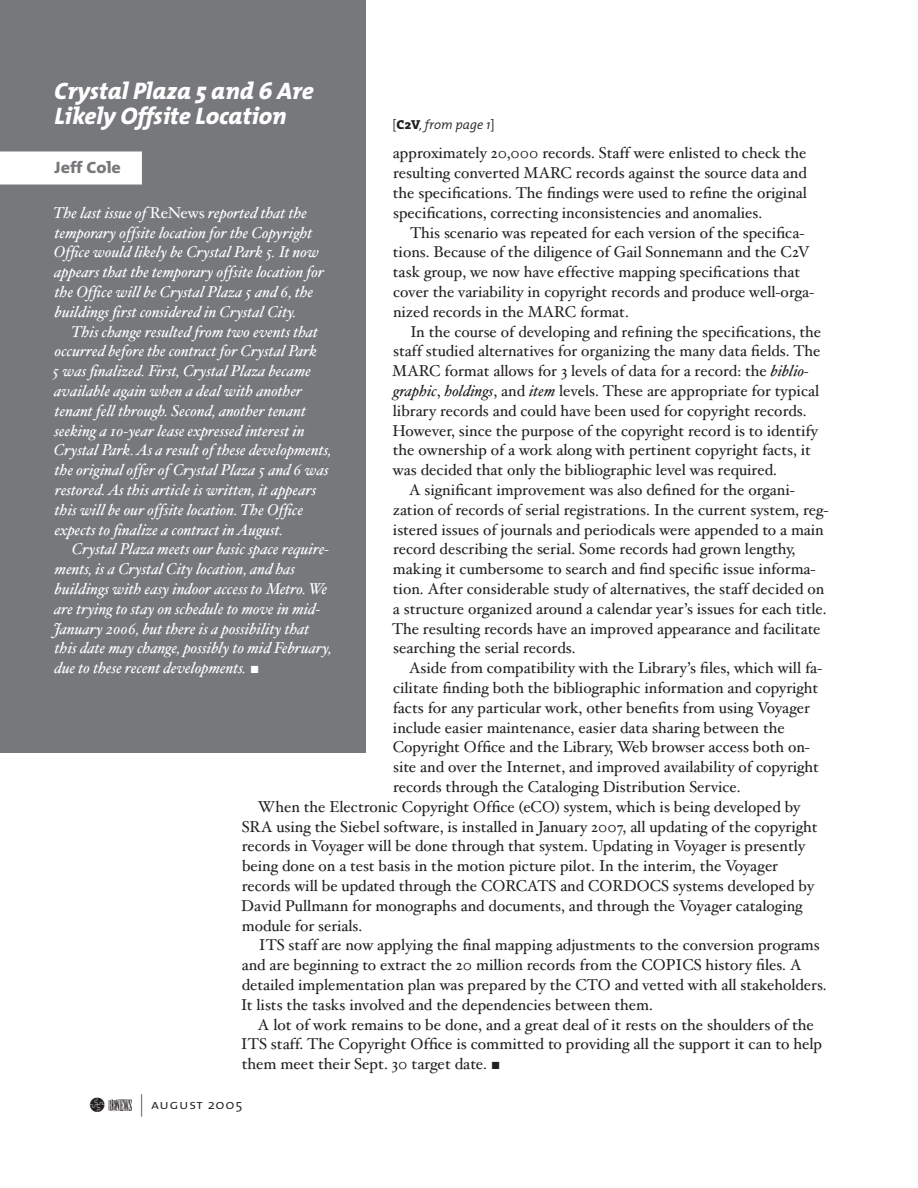
<style>
.page{position:relative;width:918px;height:1188px;background:#fff}
.page>*{position:absolute;margin:0;border:0;box-sizing:border-box;transform-origin:0 0}
.t1{font:italic 800 24px/24.8px "The Mix";letter-spacing:-.005em;color:#fff}
.t2{font:800 16.5px "The Mix";color:#76787b;scale:1.1 1}
.t3{font:15.75px/19.8px "Hoefler Text";color:#231f20;text-align:justify}
.t4{font:italic 15.75px/19.8px "Hoefler Text";color:#fff}
.t5{font:13.5px "The Mix Semi Light Caps";letter-spacing:.05em;color:#231f20;scale:1.1 1}
.t6{font:italic 300 13.05px "The Mix";color:#231f20}
.s1{font-style:normal}
.s2{font-family:"The Mix Expert";font-style:normal;font-size:10.5px}
.s3{font-family:"The Serif";font-weight:800;font-style:normal}
.s4{font-style:italic}
.s5{font-family:"The Mix Expert";font-size:10.5px}
.s6{font-family:"Copyright OTF";font-size:18px}
.s7{font-size:22.5px}
.s8{font-family:"The Mix";font-weight:300}
</style>
<div class="page">
<div style="left:0;top:0;width:365px;height:752px;background:#76787b"></div>
<div style="left:0;top:152px;width:142px;height:32px;background:#fff"></div>
<h1 class="t1" style="left:54px;top:78px;width:261px">Crystal Plaza 5 and 6 Are<br>Likely Offsite Location</h1>
<p class="t2" style="left:55px;top:154px;width:62px">Jeff Cole</p>
<p class="t4" style="left:53px;top:203px;width:272px">The last issue of <span class="s1">ReNews</span> reported that the temporary offsite location for the Copyright Office would likely be Crystal Park 5. It now appears that the temporary offsite location for the Office will be Crystal Plaza 5 and 6, the buildings first considered in Crystal City.</p>
<p class="t4" style="left:53px;top:322px;width:280px;text-indent:18px">This change resulted from two events that occurred before the contract for Crystal Park<br>5 was finalized. First, Crystal Plaza became available again when a deal with another tenant fell through. Second, another tenant seeking a 10-year lease expressed interest in Crystal Park. As a result of these developments, the original offer of Crystal Plaza 5 and 6 was restored. As this article is written, it appears this will be our offsite location. The Office expects to finalize a contract in August.</p>
<p class="t4" style="left:54px;top:540px;width:280px;text-indent:18px">Crystal Plaza meets our basic space require&shy;ments, is a Crystal City location, and has buildings with easy indoor access to Metro. We are trying to stay on schedule to move in mid-January 2006, but there is a possibility that this date may change, possibly to mid February, due to these recent developments. <span class="s2">ó</span></p>
<p class="t6" style="left:392px;top:113px;width:104px"><span class="s1">[</span><span class="s3">C2V</span>, from page 1<span class="s1">]</span></p>
<p class="t3" style="left:393px;top:144px;width:415px">approximately 20,000 records. Staff were enlisted to check the resulting converted MARC records against the source data and the specifications. The findings were used to refine the original specifications, correcting inconsistencies and anomalies.</p>
<p class="t3" style="left:393px;top:223px;width:423px;text-align:left;text-indent:17px">This scenario was repeated for each version of the specifica&shy;tions. Because of the diligence of Gail Sonnemann and the C2V task group, we now have effective mapping specifications that cover the variability in copyright records and produce well-orga&shy;nized records in the MARC format.</p>
<p class="t3" style="left:410px;top:322px;width:413px">In the course of developing and refining the specifications, the</p>
<p class="t3" style="left:393px;top:342px;width:429px">staff studied alternatives for organizing the many data fields. The</p>
<p class="t3" style="left:392px;top:362px;width:418px">MARC format allows for 3 levels of data for a record: the <span class="s4">biblio-</span></p>
<p class="t3" style="left:393px;top:382px;width:428px"><span class="s4">graphic</span>, <span class="s4">holdings</span>, and <span class="s4">item</span> levels. These are appropriate for typical</p>
<p class="t3" style="left:393px;top:401px;width:415px">library records and could have been used for copyright records.</p>
<p class="t3" style="left:393px;top:421px;width:427px">However, since the purpose of the copyright record is to identify</p>
<p class="t3" style="left:393px;top:441px;width:420px">the ownership of a work along with pertinent copyright facts, it</p>
<p class="t3" style="left:393px;top:461px;width:386px">was decided that only the bibliographic level was required.</p>
<p class="t3" style="left:409px;top:481px;width:387px">A significant improvement was also defined for the organi-</p>
<p class="t3" style="left:393px;top:500px;width:437px">zation of records of serial registrations. In the current system, reg-</p>
<p class="t3" style="left:393px;top:520px;width:432px">istered issues of journals and periodicals were appended to a main</p>
<p class="t3" style="left:393px;top:540px;width:404px">record describing the serial. Some records had grown lengthy,</p>
<p class="t3" style="left:393px;top:560px;width:424px">making it cumbersome to search and find specific issue informa-</p>
<p class="t3" style="left:393px;top:580px;width:433px">tion. After considerable study of alternatives, the staff decided on</p>
<p class="t3" style="left:393px;top:599px;width:435px">a structure organized around a calendar year’s issues for each title.</p>
<p class="t3" style="left:392px;top:619px;width:430px">The resulting records have an improved appearance and facilitate</p>
<p class="t3" style="left:393px;top:639px;width:184px">searching the serial records.</p>
<p class="t3" style="left:409px;top:659px;width:415px">Aside from compatibility with the Library’s files, which will fa-</p>
<p class="t3" style="left:393px;top:679px;width:427px">cilitate finding both the bibliographic information and copyright</p>
<p class="t3" style="left:393px;top:698px;width:419px">facts for any particular work, other benefits from using Voyager</p>
<p class="t3" style="left:393px;top:718px;width:393px">include easier maintenance, easier data sharing between the</p>
<p class="t3" style="left:393px;top:738px;width:419px">Copyright Office and the Library, Web browser access both on-</p>
<p class="t3" style="left:393px;top:758px;width:427px">site and over the Internet, and improved availability of copyright</p>
<p class="t3" style="left:393px;top:778px;width:349px">records through the Cataloging Distribution Service.</p>
<p class="t3" style="left:258px;top:797px;width:544px">When the Electronic Copyright Office (eCO) system, which is being developed by</p>
<p class="t3" style="left:242px;top:817px;width:577px">SRA using the Siebel software, is installed in January 2007, all updating of the copyright</p>
<p class="t3" style="left:242px;top:837px;width:565px">records in Voyager will be done through that system. Updating in Voyager is presently</p>
<p class="t3" style="left:242px;top:857px;width:538px">being done on a test basis in the motion picture pilot. In the interim, the Voyager</p>
<p class="t3" style="left:242px;top:877px;width:574px">records will be updated through the CORCATS and CORDOCS systems developed by</p>
<p class="t3" style="left:241px;top:896px;width:563px">David Pullmann for monographs and documents, and through the Voyager cataloging</p>
<p class="t3" style="left:242px;top:916px;width:122px">module for serials.</p>
<p class="t3" style="left:259px;top:936px;width:562px">ITS staff are now applying the final mapping adjustments to the conversion programs</p>
<p class="t3" style="left:242px;top:956px;width:561px">and are beginning to extract the 20 million records from the COPICS history files. A</p>
<p class="t3" style="left:242px;top:976px;width:587px">detailed implementation plan was prepared by the CTO and vetted with all stakeholders.</p>
<p class="t3" style="left:241px;top:995px;width:414px">It lists the tasks involved and the dependencies between them.</p>
<p class="t3" style="left:258px;top:1015px;width:558px">A lot of work remains to be done, and a great deal of it rests on the shoulders of the</p>
<p class="t3" style="left:241px;top:1035px;width:583px">ITS staff. The Copyright Office is committed to providing all the support it can to help</p>
<p class="t3" style="left:242px;top:1055px;width:260px">them meet their Sept. 30 target date. <span class="s5">ó</span></p>
<p class="t5" style="left:90px;top:1093px;width:140px"><span class="s6">F s</span> <span class="s7">|</span> august <span class="s8">2005</span></p>
</div>
